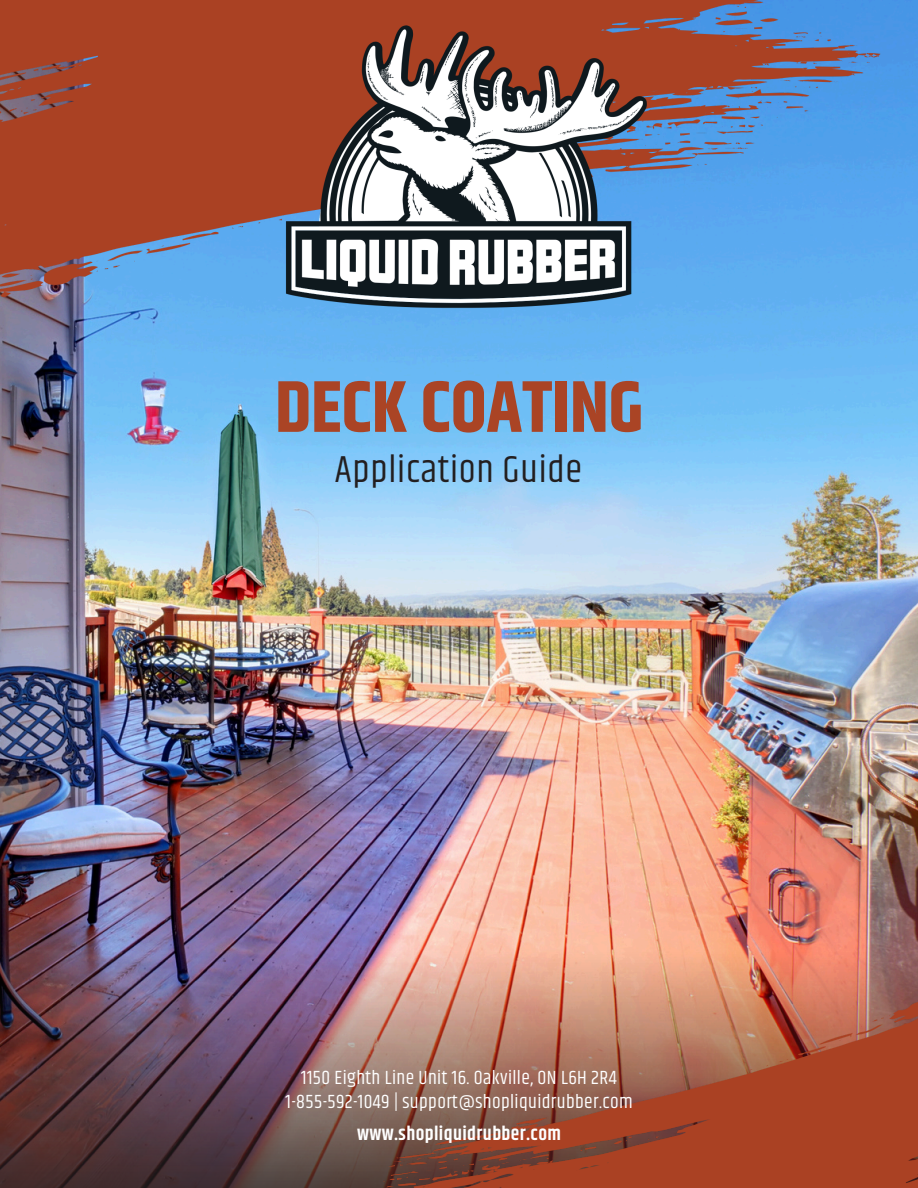
<style>
.page{position:relative;width:918px;height:1188px;background:#fff}
.page>*{position:absolute;margin:0;border:0;box-sizing:border-box;transform-origin:0 0}
.t1{font:700 72.9px "Khand";color:#aa4425}
.t2{font:38.4px "Khand";letter-spacing:.02em;color:#231f20}
.t3{font:19.5px/24.8px "Khand";letter-spacing:.02em;color:#fff;text-align:center}
.t4{font:600 19.5px "Khand";letter-spacing:.02em;color:#fff}
</style>
<div class="page">
<img style="left:0;top:0;width:918px;height:953px">
<img style="left:0;top:953px;width:918px;height:235px">
<p class="t1" style="left:275px;top:355px;width:369px">DECK COATING</p>
<p class="t2" style="left:335px;top:442px;width:249px">Application Guide</p>
<p class="t3" style="left:286px;top:1066px;width:348px">1150 Eighth Line Unit 16. Oakville, ON L6H 2R4<br>1-855-592-1049 | support@shopliquidrubber.com</p>
<p class="t4" style="left:357px;top:1120px;width:205px">www.shopliquidrubber.com</p>
</div>
